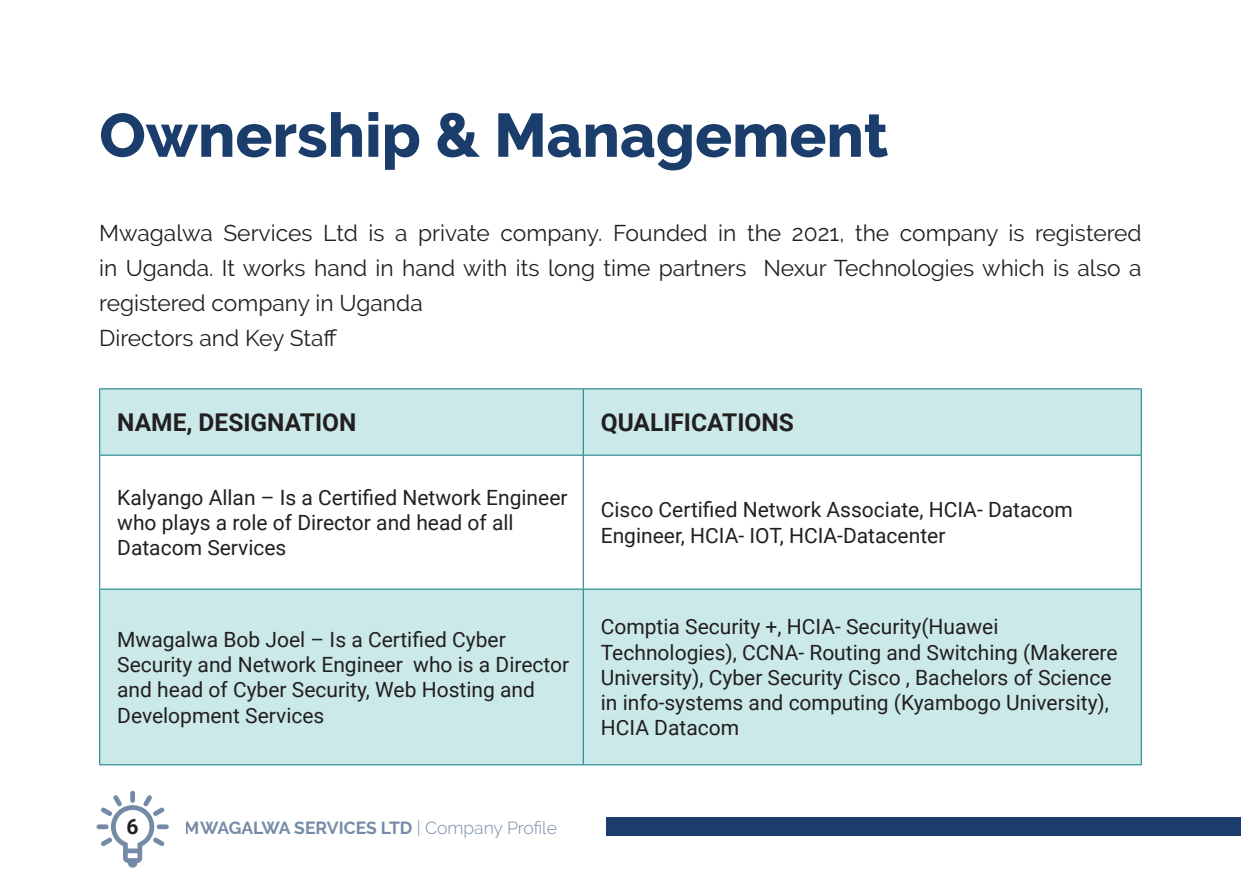
<style>
.page{position:relative;width:1241px;height:893px;background:#fff}
.page>*{position:absolute;margin:0;border:0;box-sizing:border-box;transform-origin:0 0}
.Default{font:800 61.25px "Raleway";color:#1a3d6b}
.t1{font:700 24.5px "Roboto";color:#231f20}
.Default-2{font:22.75px/35px "Raleway";color:#231f20;text-align:justify}
.t2{font:21px/25.2px "Roboto";color:#231f20}
.t3{font:700 21px "Roboto";color:#231f20}
.t4{font:700 17.5px "Raleway";color:#1a3d6b}
.s1{font-weight:300}
</style>
<div class="page">
<svg style="left:96px;top:791px;width:73px;height:77px"></svg>
<div style="left:606px;top:817px;width:634px;height:18px;background:#1a3d6b"></div>
<svg style="left:100px;top:389px;width:1040px;height:375px;fill:#cae9e8"></svg>
<hr style="left:583px;top:455px;width:558px;height:1px;background:#087582">
<hr style="left:582px;top:456px;width:1px;height:133px;background:#087582">
<hr style="left:582px;top:590px;width:1px;height:174px;background:#087582">
<hr style="left:582px;top:389px;width:1px;height:66px;background:#087582">
<hr style="left:99px;top:455px;width:484px;height:1px;background:#087582">
<hr style="left:99px;top:388px;width:484px;height:1px;background:#087582">
<hr style="left:99px;top:389px;width:1px;height:66px;background:#087582">
<hr style="left:583px;top:388px;width:558px;height:1px;background:#087582">
<hr style="left:1140px;top:389px;width:1px;height:66px;background:#087582">
<hr style="left:99px;top:456px;width:1px;height:133px;background:#087582">
<hr style="left:1140px;top:456px;width:1px;height:133px;background:#087582">
<hr style="left:99px;top:589px;width:484px;height:1px;background:#087582">
<hr style="left:99px;top:590px;width:1px;height:174px;background:#087582">
<hr style="left:583px;top:589px;width:558px;height:1px;background:#087582">
<hr style="left:1140px;top:590px;width:1px;height:174px;background:#087582">
<hr style="left:99px;top:764px;width:484px;height:1px;background:#087582">
<hr style="left:583px;top:764px;width:558px;height:1px;background:#087582">
<p class="Default" style="left:99px;top:100px;width:790px">Ownership &amp; Management</p>
<p class="Default-2" style="left:99px;top:216px;width:1043px">Mwagalwa Services Ltd is a private company. Founded in the 2021, the company is registered in Uganda. It works hand in hand with its long time partners Nexur Technologies which is also a registered company in Uganda</p>
<p class="Default-2" style="left:99px;top:321px;width:239px">Directors and Key Staff</p>
<p class="t1" style="left:117px;top:405px;width:241px">NAME, DESIGNATION</p>
<p class="t1" style="left:600px;top:405px;width:194px">QUALIFICATIONS</p>
<p class="t2" style="left:117px;top:484px;width:452px">Kalyango Allan – Is a Certified Network Engineer who plays a role of Director and head of all<br>Datacom Services</p>
<p class="t2" style="left:117px;top:626px;width:453px">Mwagalwa Bob Joel – Is a Certified Cyber Security and Network Engineer who is a Director and head of Cyber Security, Web Hosting and Development Services</p>
<p class="t2" style="left:600px;top:497px;width:473px">Cisco Certified Network Associate, HCIA- Datacom<br>Engineer, HCIA- IOT, HCIA-Datacenter</p>
<p class="t2" style="left:600px;top:614px;width:518px">Comptia Security +, HCIA- Security(Huawei Technologies), CCNA- Routing and Switching (Makerere University), Cyber Security Cisco , Bachelors of Science in info-systems and computing (Kyambogo University), HCIA Datacom</p>
<p class="t3" style="left:127px;top:811px;width:14px">6</p>
<p class="t4" style="left:185px;top:818px;width:373px">MWAGALWA SERVICES LTD <span class="s1">| Company Profile</span></p>
</div>
